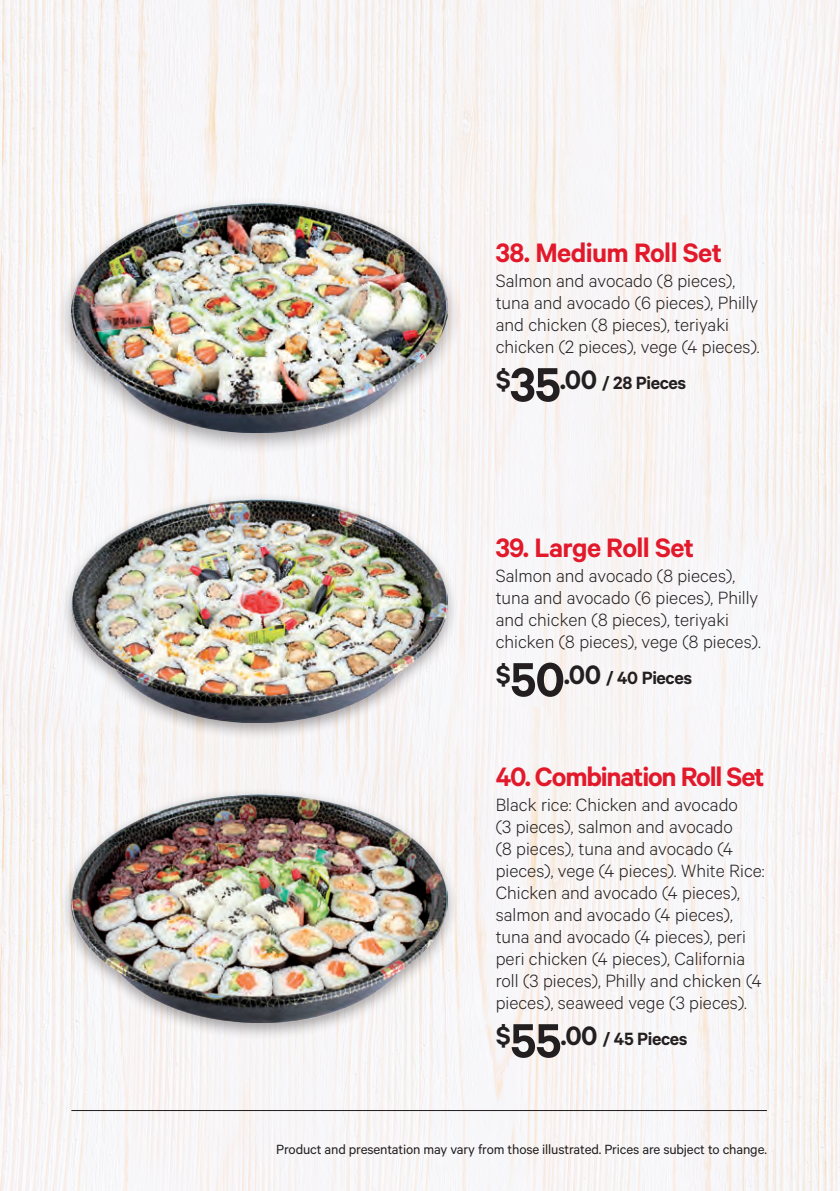
<style>
.page{position:relative;width:840px;height:1191px;background:#fff}
.page>*{position:absolute;margin:0;border:0;box-sizing:border-box;transform-origin:0 0}
.t1{font:600 30px "Calibre";letter-spacing:-.025em;color:#e2192b}
.t2{font:300 20px/22px "Calibre";color:#231f20}
.t3{font:600 20px "Calibre";letter-spacing:-.02em;color:#231f20}
.t4{font:15px "Calibre";letter-spacing:-.01em;color:#231f20}
.s1{font-size:30px}
.s2{font-size:54px}
</style>
<div class="page">
<img style="left:0;top:0;width:839px;height:1190px">
<hr style="left:71px;top:1109px;width:695px;height:1px;background:#231f20">
<div style="left:59px;top:786px;width:399px;height:254px;background:#231f20;opacity:.4"></div>
<img style="left:71px;top:794px;width:376px;height:228px">
<div style="left:56px;top:195px;width:406px;height:260px;background:#231f20;opacity:.4"></div>
<img style="left:72px;top:204px;width:375px;height:228px">
<div style="left:60px;top:492px;width:399px;height:248px;background:#231f20;opacity:.4"></div>
<img style="left:72px;top:499px;width:375px;height:223px">
<h1 class="t1" style="left:495px;top:235px;width:228px">38. Medium Roll Set</h1>
<p class="t2" style="left:495px;top:269px;width:265px">Salmon and avocado (8 pieces), tuna and avocado (6 pieces), Philly and chicken (8 pieces), teriyaki chicken (2 pieces), vege (4 pieces).</p>
<p class="t3" style="left:495px;top:371px;width:192px"><span class="s1">$</span><span class="s2">35</span><span class="s1">.00</span> / 28 Pieces</p>
<h1 class="t1" style="left:495px;top:530px;width:200px">39. Large Roll Set</h1>
<p class="t2" style="left:495px;top:564px;width:266px">Salmon and avocado (8 pieces), tuna and avocado (6 pieces), Philly and chicken (8 pieces), teriyaki chicken (8 pieces), vege (8 pieces).</p>
<p class="t3" style="left:495px;top:666px;width:198px"><span class="s1">$</span><span class="s2">50</span><span class="s1">.00</span> / 40 Pieces</p>
<h1 class="t1" style="left:495px;top:759px;width:270px">40. Combination Roll Set</h1>
<p class="t2" style="left:495px;top:793px;width:270px">Black rice: Chicken and avocado<br>(3 pieces), salmon and avocado<br>(8 pieces), tuna and avocado (4 pieces), vege (4 pieces). White Rice:<br>Chicken and avocado (4 pieces), salmon and avocado (4 pieces), tuna and avocado (4 pieces), peri peri chicken (4 pieces), California roll (3 pieces), Philly and chicken (4 pieces), seaweed vege (3 pieces).</p>
<p class="t3" style="left:495px;top:1027px;width:193px"><span class="s1">$</span><span class="s2">55</span><span class="s1">.00</span> / 45 Pieces</p>
<p class="t4" style="left:276px;top:1140px;width:492px">Product and presentation may vary from those illustrated. Prices are subject to change.</p>
</div>
